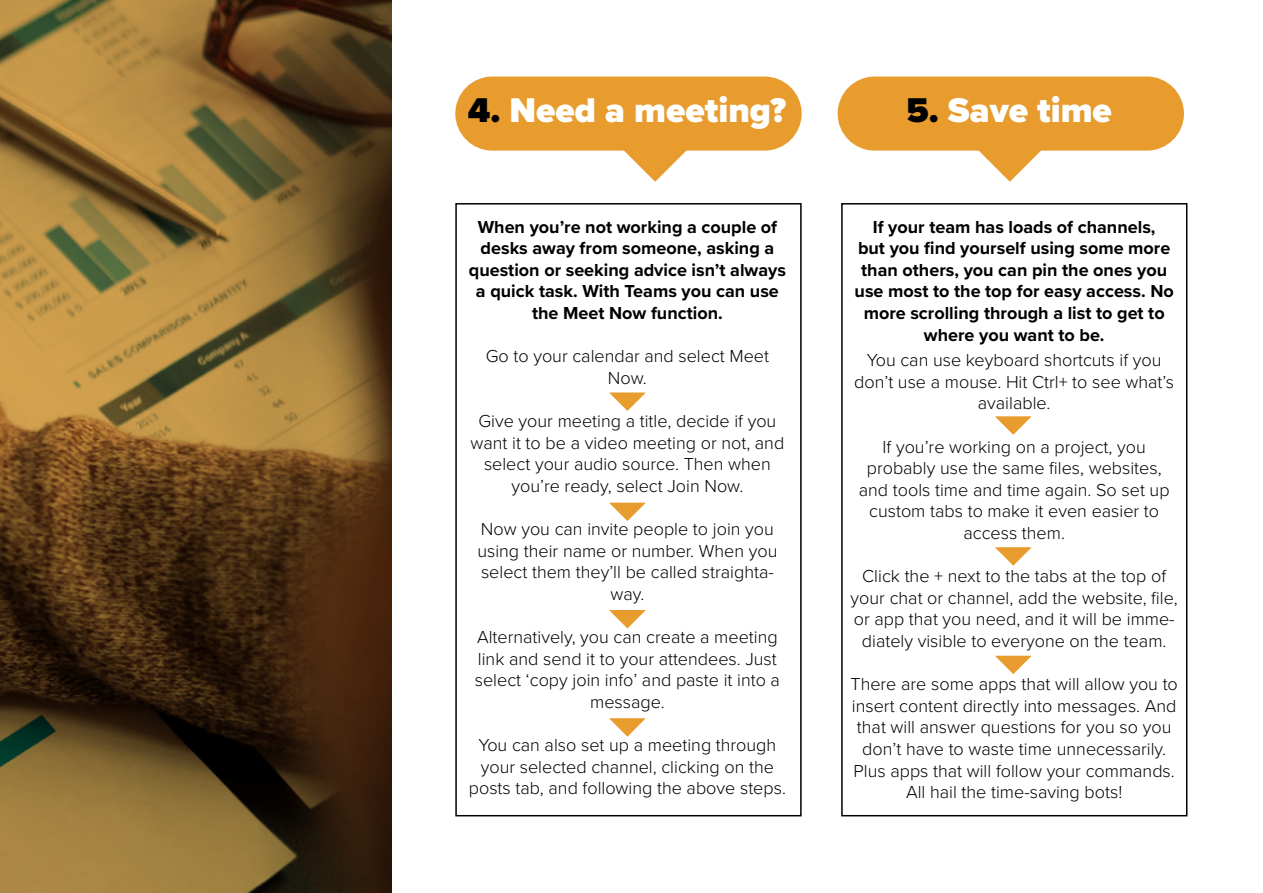
<style>
.page{position:relative;width:1263px;height:893px;background:#fff}
.page>*{position:absolute;margin:0;border:0;box-sizing:border-box;transform-origin:0 0}
.t1{font:900 35.55px "Proxima Nova";color:#fff}
.t2{font:300 18px/21.6px "Proxima Nova";color:#000;text-align:center}
.t3{font:700 18px/21.6px "Proxima Nova";color:#000;text-align:center}
.s1{color:#000}
</style>
<div class="page">
<svg style="left:624px;top:151px;width:62px;height:31px"></svg>
<div style="left:455px;top:77px;width:347px;height:74px;background:#e89c2e;border-radius:37px"></div>
<div style="left:455px;top:203px;width:347px;height:613px;border:2px solid #000"></div>
<div style="left:841px;top:203px;width:346px;height:613px;border:2px solid #000"></div>
<svg style="left:609px;top:392px;width:36px;height:19px"></svg>
<svg style="left:609px;top:610px;width:36px;height:18px"></svg>
<svg style="left:609px;top:503px;width:36px;height:18px"></svg>
<svg style="left:609px;top:718px;width:36px;height:19px"></svg>
<svg style="left:995px;top:416px;width:36px;height:19px"></svg>
<svg style="left:995px;top:547px;width:36px;height:19px"></svg>
<svg style="left:995px;top:656px;width:36px;height:18px"></svg>
<svg style="left:979px;top:151px;width:62px;height:31px"></svg>
<div style="left:838px;top:77px;width:346px;height:74px;background:#e89c2e;border-radius:37px"></div>
<svg style="left:0;top:0;width:391px;height:893px;background:#715428"></svg>
<h1 class="t1" style="left:468px;top:84px;width:320px"><span class="s1">4.</span> Need a meeting?</h1>
<p class="t3" style="left:469px;top:215px;width:319px">When you’re not working a couple of desks away from someone, asking a question or seeking advice isn’t always a quick task. With Teams you can use the Meet Now function.</p>
<p class="t2" style="left:486px;top:344px;width:285px">Go to your calendar and select Meet<br>Now.</p>
<p class="t2" style="left:470px;top:409px;width:315px">Give your meeting a title, decide if you want it to be a video meeting or not, and select your audio source. Then when you’re ready, select Join Now.</p>
<p class="t2" style="left:477px;top:517px;width:301px">Now you can invite people to join you using their name or number. When you select them they’ll be called straighta&shy;way.</p>
<p class="t2" style="left:475px;top:625px;width:307px">Alternatively, you can create a meeting link and send it to your attendees. Just select ‘copy join info’ and paste it into a message.</p>
<p class="t2" style="left:469px;top:733px;width:319px">You can also set up a meeting through your selected channel, clicking on the posts tab, and following the above steps.</p>
<h1 class="t1" style="left:906px;top:84px;width:207px"><span class="s1">5.</span> Save time</h1>
<p class="t3" style="left:854px;top:215px;width:321px">If your team has loads of channels,<br>but you find yourself using some more than others, you can pin the ones you use most to the top for easy access. No more scrolling through a list to get to where you want to be.</p>
<p class="t2" style="left:854px;top:348px;width:321px">You can use keyboard shortcuts if you don’t use a mouse. Hit Ctrl+ to see what’s available.</p>
<p class="t2" style="left:859px;top:435px;width:312px">If you’re working on a project, you probably use the same files, websites, and tools time and time again. So set up custom tabs to make it even easier to access them.</p>
<p class="t2" style="left:851px;top:564px;width:329px">Click the + next to the tabs at the top of your chat or channel, add the website, file, or app that you need, and it will be imme&shy;diately visible to everyone on the team.</p>
<p class="t2" style="left:850px;top:672px;width:329px">There are some apps that will allow you to insert content directly into messages. And that will answer questions for you so you don’t have to waste time unnecessarily.<br>Plus apps that will follow your commands.<br>All hail the time-saving bots!</p>
</div>
